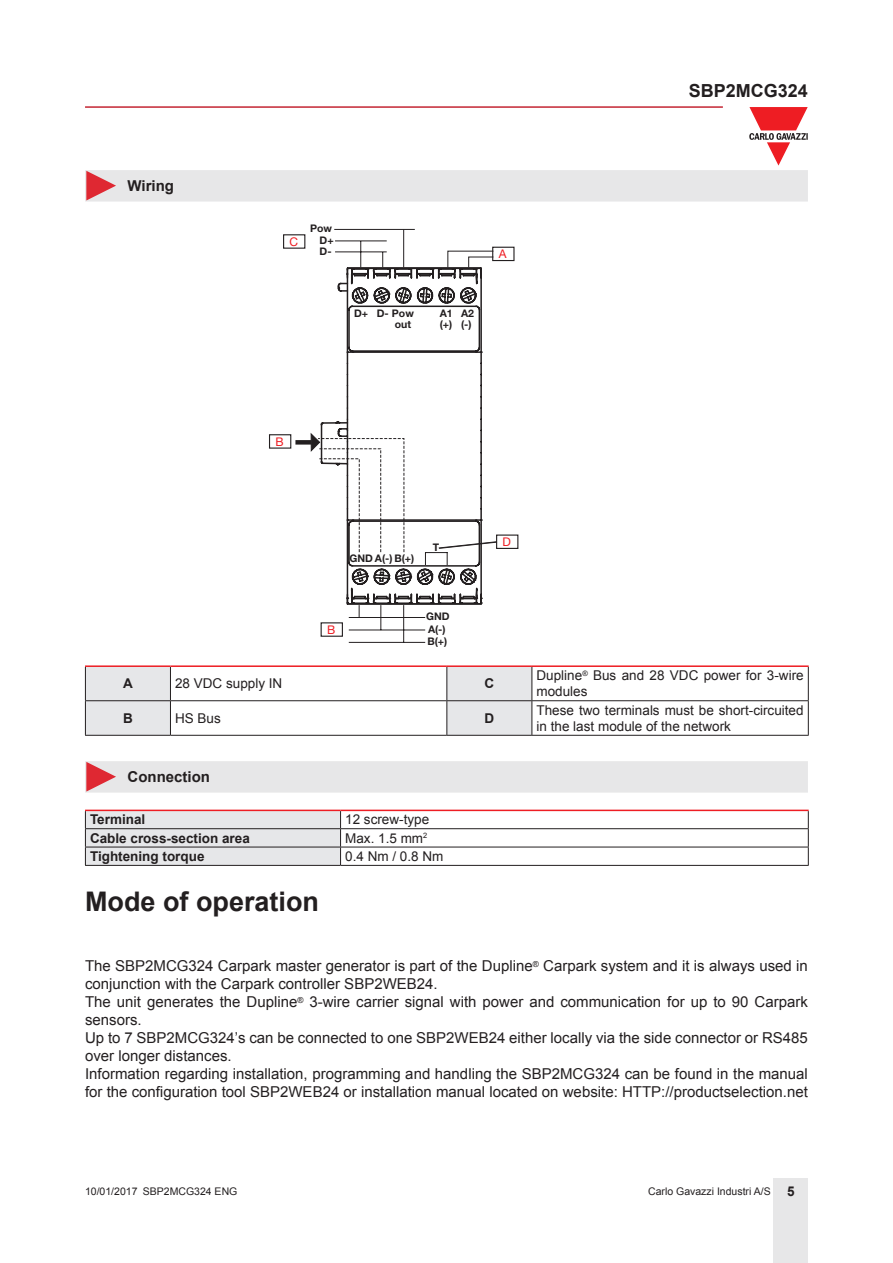
<style>
.page{position:relative;width:893px;height:1263px;background:#fff}
.page>*{position:absolute;margin:0;border:0;box-sizing:border-box;transform-origin:0 0}
.Titolo01-A{font:700 27px "Arial";color:#231f20}
.t1{font:700 18px "Arial";color:#231f20}
.Testo{font:15px/18px "Arial";color:#231f20}
.Titolo03{font:700 15px "Arial";color:#231f20}
.TestoTabellaSx{font:13.5px/16.2px "Arial";color:#231f20}
.TestoTabellaFndGSx{font:700 13.5px "Arial";color:#231f20}
.TestoTabellaFndGCen{font:700 13.5px "Arial";color:#231f20}
.t2{font:12px "Helvetica Neue LT Std";color:#ee1d23}
.t3{font:700 10.5px/10.5px "Helvetica Neue LT Std";color:#231f20}
.t4{font:10.5px "Arial";color:#231f20}
.s1{font-weight:700;font-size:13.5px}
</style>
<div class="page">
<hr style="left:85px;top:106px;width:638px;height:2px;background:#c42633">
<div style="left:774px;top:1178px;width:34px;height:85px;background:#e7e7e8"></div>
<svg style="left:85px;top:107px;width:723px;height:95px"></svg>
<hr style="left:403px;top:605px;width:1px;height:37px;background:#231f20">
<hr style="left:349px;top:630px;width:76px;height:1px;background:#231f20">
<hr style="left:349px;top:642px;width:76px;height:1px;background:#231f20">
<div style="left:295px;top:440px;width:17px;height:5px;background:#231f20"></div>
<svg style="left:310px;top:246px;width:188px;height:384px"></svg>
<svg style="left:333px;top:229px;width:164px;height:320px"></svg>
<div style="left:496px;top:534px;width:22px;height:15px;border:1px solid #231f20"></div>
<div style="left:269px;top:434px;width:22px;height:15px;border:1px solid #231f20"></div>
<div style="left:492px;top:247px;width:23px;height:14px;border:1px solid #231f20"></div>
<div style="left:283px;top:234px;width:22px;height:15px;border:1px solid #231f20"></div>
<div style="left:321px;top:622px;width:22px;height:15px;border:1px solid #231f20"></div>
<svg style="left:86px;top:667px;width:445px;height:68px"></svg>
<hr style="left:85px;top:665px;width:85px;height:2px;background:#ee1d23">
<hr style="left:170px;top:665px;width:277px;height:2px;background:#ee1d23">
<hr style="left:447px;top:665px;width:85px;height:2px;background:#ee1d23">
<hr style="left:532px;top:665px;width:277px;height:2px;background:#ee1d23">
<hr style="left:85px;top:667px;width:1px;height:33px;background:#231f20">
<hr style="left:170px;top:667px;width:1px;height:33px;background:#231f20">
<hr style="left:446px;top:667px;width:1px;height:33px;background:#231f20">
<hr style="left:531px;top:667px;width:1px;height:33px;background:#231f20">
<hr style="left:808px;top:667px;width:1px;height:33px;background:#231f20">
<hr style="left:85px;top:700px;width:85px;height:1px;background:#231f20">
<hr style="left:85px;top:701px;width:1px;height:34px;background:#231f20">
<hr style="left:170px;top:700px;width:277px;height:1px;background:#231f20">
<hr style="left:170px;top:701px;width:1px;height:34px;background:#231f20">
<hr style="left:447px;top:700px;width:85px;height:1px;background:#231f20">
<hr style="left:446px;top:701px;width:1px;height:34px;background:#231f20">
<hr style="left:532px;top:700px;width:277px;height:1px;background:#231f20">
<hr style="left:531px;top:701px;width:1px;height:34px;background:#231f20">
<hr style="left:808px;top:701px;width:1px;height:34px;background:#231f20">
<hr style="left:85px;top:735px;width:85px;height:1px;background:#231f20">
<hr style="left:170px;top:735px;width:277px;height:1px;background:#231f20">
<hr style="left:447px;top:735px;width:85px;height:1px;background:#231f20">
<hr style="left:532px;top:735px;width:277px;height:1px;background:#231f20">
<div style="left:85px;top:761px;width:723px;height:32px;background:#e7e7e8"></div>
<hr style="left:341px;top:810px;width:468px;height:1px;background:#ee1d23">
<hr style="left:341px;top:828px;width:468px;height:1px;background:#231f20">
<hr style="left:341px;top:847px;width:468px;height:1px;background:#231f20">
<svg style="left:85px;top:810px;width:256px;height:55px;background:#ddd9db"></svg>
<svg style="left:808px;top:811px;width:1px;height:54px"></svg>
<hr style="left:85px;top:865px;width:256px;height:1px;background:#231f20">
<hr style="left:341px;top:865px;width:468px;height:1px;background:#231f20">
<p class="Titolo03" style="left:128px;top:176px;width:48px">Wiring</p>
<p class="t2" style="left:290px;top:234px;width:10px">C</p>
<p class="t3" style="left:310px;top:223px;width:23px">Pow</p>
<p class="t3" style="left:320px;top:234px;width:16px;line-height:11.1px">D+<br>D-</p>
<p class="t3" style="left:354px;top:308px;width:61px;text-align:right">D+ D- Pow out</p>
<p class="t3" style="left:440px;top:308px;width:15px">A1 (+)</p>
<p class="t3" style="left:461px;top:308px;width:15px">A2 (-)</p>
<p class="t2" style="left:499px;top:247px;width:9px">A</p>
<p class="t2" style="left:275px;top:434px;width:10px">B</p>
<p class="t3" style="left:350px;top:552px;width:66px">GND A(-) B(+)</p>
<p class="t3" style="left:433px;top:542px;width:8px">T</p>
<p class="t2" style="left:327px;top:622px;width:10px">B</p>
<p class="t3" style="left:426px;top:610px;width:25px;line-height:12.5px">GND<br>A(-)<br>B(+)</p>
<p class="t2" style="left:503px;top:535px;width:10px">D</p>
<p class="t1" style="left:689px;top:78px;width:121px">SBP2MCG324</p>
<p class="TestoTabellaFndGCen" style="left:123px;top:675px;width:11px">A</p>
<p class="TestoTabellaSx" style="left:175px;top:676px;width:109px">28 VDC supply IN</p>
<p class="TestoTabellaFndGCen" style="left:484px;top:675px;width:11px">C</p>
<p class="TestoTabellaSx" style="left:536px;top:668px;width:269px">Dupline<sup>®</sup> Bus and 28 VDC power for 3-wire modules</p>
<p class="TestoTabellaFndGCen" style="left:123px;top:709px;width:11px">B</p>
<p class="TestoTabellaSx" style="left:175px;top:710px;width:47px">HS Bus</p>
<p class="TestoTabellaFndGCen" style="left:484px;top:709px;width:11px">D</p>
<p class="TestoTabellaSx" style="left:536px;top:702px;width:269px">These two terminals must be short-circuited in the last module of the network</p>
<p class="Titolo03" style="left:128px;top:767px;width:84px">Connection</p>
<p class="TestoTabellaFndGSx" style="left:90px;top:811px;width:57px">Terminal</p>
<p class="TestoTabellaSx" style="left:345px;top:812px;width:86px">12 screw-type</p>
<p class="TestoTabellaFndGSx" style="left:90px;top:829px;width:161px">Cable cross-section area</p>
<p class="TestoTabellaSx" style="left:345px;top:830px;width:84px">Max. 1.5 mm<sup>2</sup></p>
<p class="TestoTabellaFndGSx" style="left:90px;top:847px;width:116px">Tightening torque</p>
<p class="TestoTabellaSx" style="left:345px;top:848px;width:100px">0.4 Nm / 0.8 Nm</p>
<p class="Titolo01-A" style="left:85px;top:883px;width:236px">Mode of operation</p>
<p class="Testo" style="left:85px;top:957px;width:724px">The SBP2MCG324 Carpark master generator is part of the Dupline<sup>®</sup> Carpark system and it is always used in conjunction with the Carpark controller SBP2WEB24.</p>
<p class="Testo" style="left:85px;top:993px;width:724px">The unit generates the Dupline<sup>®</sup> 3-wire carrier signal with power and communication for up to 90 Carpark sensors.</p>
<p class="Testo" style="left:85px;top:1029px;width:724px">Up to 7 SBP2MCG324’s can be connected to one SBP2WEB24 either locally via the side connector or RS485 over longer distances.</p>
<p class="Testo" style="left:85px;top:1065px;width:724px">Information regarding installation, programming and handling the SBP2MCG324 can be found in the manual for the configuration tool SBP2WEB24 or installation manual located on website: HTTP://productselection.net</p>
<p class="t4" style="left:85px;top:1184px;width:154px">10/01/2017 SBP2MCG324 ENG</p>
<p class="t4" style="left:648px;top:1184px;width:148px">Carlo Gavazzi Industri A/S <span class="s1">5</span></p>
</div>
